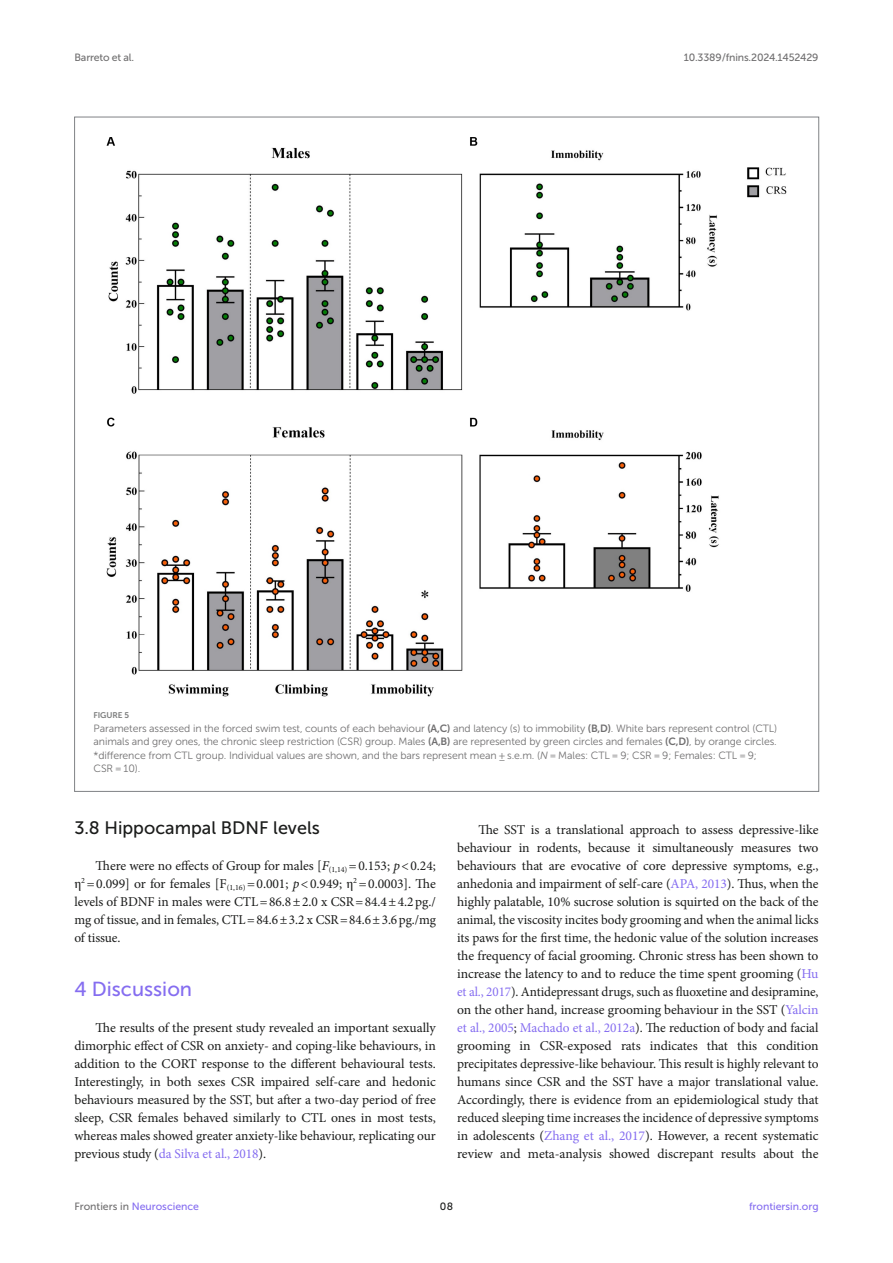
<style>
.page{position:relative;width:893px;height:1263px;background:#fff}
.page>*{position:absolute;margin:0;border:0;box-sizing:border-box;transform-origin:0 0}
.HEAD_1{font:20.25px "Museo Sans 500";color:#856df0}
.HEAD_2{font:18px "Museo Sans 500";color:#1b1c1b}
.TEXT{font:13.5px/18px "Minion Pro";letter-spacing:-.01em;color:#1b1c1b;text-align:justify}
.TEXT_FLUSH{font:13.5px/18px "Minion Pro";letter-spacing:-.005em;color:#1b1c1b;text-align:justify}
.FIG_LEG{font:10.5px/13.5px "Museo Sans 300";letter-spacing:-.01em;color:#706f70}
.t1{font:10.5px "Museo Sans 500";letter-spacing:-.015em;color:#706f70}
.t2{font:10.5px "Museo Sans 500";color:#856df0}
.t3{font:10.5px "Museo Sans 500";color:#1b1c1b}
.FIG_HD{font:8.25px "Museo Sans 700";letter-spacing:-.01em;color:#7e7f7f}
.s1{font-family:"Museo Sans 700"}
.s2{font-style:italic}
.s3{font-family:"STIX General"}
.s4{color:#856df0}
.s5{color:#706f70}
</style>
<div class="page">
<img style="left:106px;top:137px;width:681px;height:560px">
<p class="t1" style="left:74px;top:51px;width:61px">Barreto et al.</p>
<p class="t1" style="left:684px;top:51px;width:136px">10.3389/fnins.2024.1452429</p>
<p class="FIG_HD" style="left:94px;top:711px;width:37px">FIGURE 5</p>
<p class="FIG_LEG" style="left:94px;top:722px;width:685px">Parameters assessed in the forced swim test, counts of each behaviour <span class="s1">(A,C)</span> and latency (s) to immobility <span class="s1">(B,D)</span>. White bars represent control (CTL) animals and grey ones, the chronic sleep restriction (CSR) group. Males <span class="s1">(A,B)</span> are represented by green circles and females <span class="s1">(C,D)</span>, by orange circles. *difference from CTL group. Individual values are shown, and the bars represent mean ± s.e.m. (<span class="s2">N</span> = Males: CTL = 9; CSR = 9; Females: CTL = 9; CSR = 10).</p>
<p class="HEAD_2" style="left:74px;top:818px;width:247px">3.8 Hippocampal BDNF levels</p>
<p class="TEXT_FLUSH" style="left:74px;top:857px;width:363px;text-indent:21px">There were no effects of Group for males [<span class="s2">F</span><sub>(1,14)</sub> =0.153; <span class="s2">p</span>&lt;0.24; <span class="s3">η</span><sup>2</sup> =0.099] or for females [F<sub>(1,16)</sub> =0.001; <span class="s2">p</span>&lt;0.949; <span class="s3">η</span><sup>2</sup> =0.0003]. The levels of BDNF in males were CTL=86.8±2.0 x CSR=84.4±4.2pg./ mg of tissue, and in females, CTL=84.6±3.2 x CSR=84.6±3.6pg./mg of tissue.</p>
<p class="HEAD_1" style="left:74px;top:978px;width:119px">4 Discussion</p>
<p class="TEXT_FLUSH" style="left:74px;top:1019px;width:363px;text-indent:21px">The results of the present study revealed an important sexually dimorphic effect of CSR on anxiety- and coping-like behaviours, in addition to the CORT response to the different behavioural tests.<br>Interestingly, in both sexes CSR impaired self-care and hedonic behaviours measured by the SST, but after a two-day period of free sleep, CSR females behaved similarly to CTL ones in most tests, whereas males showed greater anxiety-like behaviour, replicating our previous study (<span class="s4">da Silva et al., 2018</span>).</p>
<p class="TEXT" style="left:457px;top:821px;width:363px;text-indent:21px">The SST is a translational approach to assess depressive-like behaviour in rodents, because it simultaneously measures two behaviours that are evocative of core depressive symptoms, e.g., anhedonia and impairment of self-care (<span class="s4">APA, 2013</span>). Thus, when the highly palatable, 10% sucrose solution is squirted on the back of the animal, the viscosity incites body grooming and when the animal licks its paws for the first time, the hedonic value of the solution increases the frequency of facial grooming. Chronic stress has been shown to increase the latency to and to reduce the time spent grooming (<span class="s4">Hu et al., 2017</span>). Antidepressant drugs, such as fluoxetine and desipramine, on the other hand, increase grooming behaviour in the SST (<span class="s4">Yalcin et al., 2005</span>; <span class="s4">Machado et al., 2012a</span>). The reduction of body and facial grooming in CSR-exposed rats indicates that this condition precipitates depressive-like behaviour. This result is highly relevant to humans since CSR and the SST have a major translational value.<br>Accordingly, there is evidence from an epidemiological study that reduced sleeping time increases the incidence of depressive symptoms in adolescents (<span class="s4">Zhang et al., 2017</span>). However, a recent systematic review and meta-analysis showed discrepant results about the</p>
<p class="t2" style="left:74px;top:1200px;width:126px"><span class="s5">Frontiers in</span> Neuroscience</p>
<p class="t3" style="left:440px;top:1200px;width:15px">08</p>
<p class="t2" style="left:749px;top:1200px;width:71px">frontiersin.org</p>
</div>
